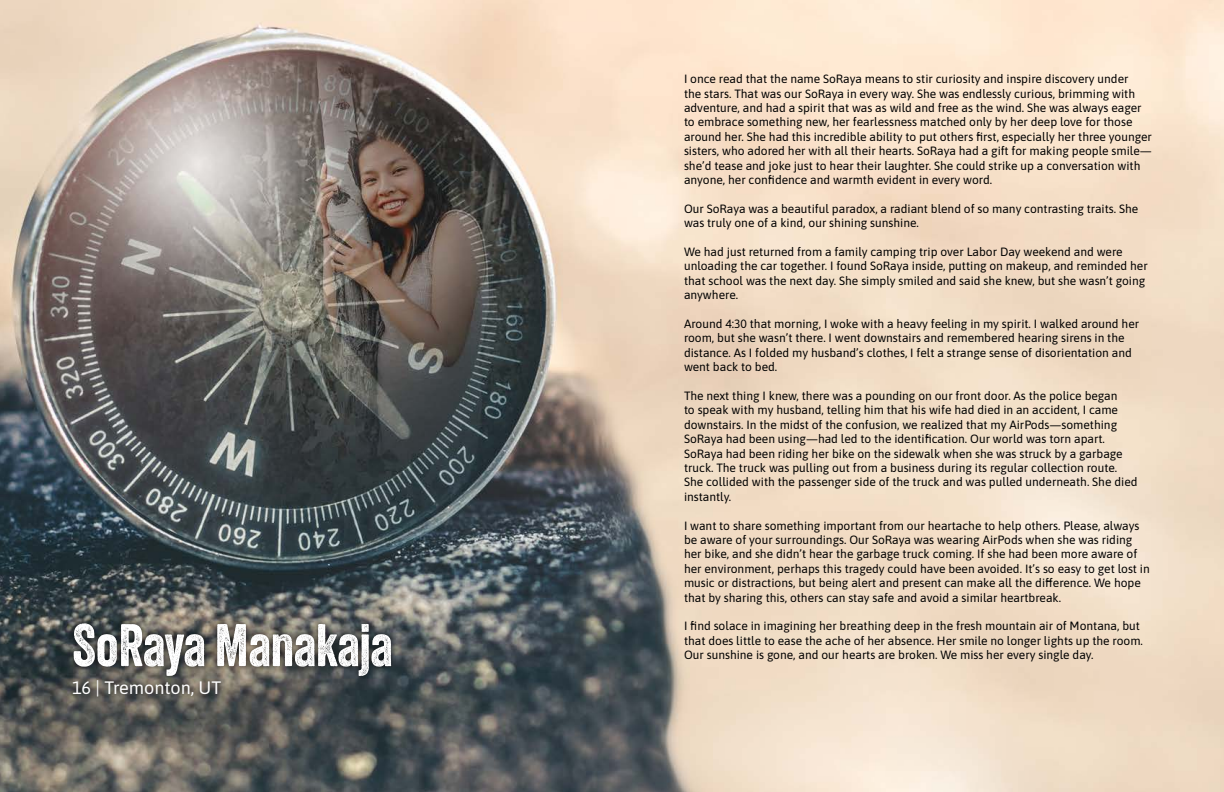
<style>
.page{position:relative;width:1224px;height:792px;background:#fff}
.page>*{position:absolute;margin:0;border:0;box-sizing:border-box;transform-origin:0 0}
.t1{font:58px "Veneer";color:#fff}
.t2{font:18px "Asap";color:#fff}
.t3{font:12px/14.4px "Asap";color:#000}
</style>
<div class="page">
<img style="left:0;top:0;width:1224px;height:792px">
<div style="left:67px;top:617px;width:330px;height:85px;background:#000;opacity:.75"></div>
<h1 class="t1" style="left:72px;top:610px;width:322px">SoRaya Manakaja</h1>
<h2 class="t2" style="left:72px;top:675px;width:151px">16 | Tremonton, UT</h2>
<p class="t3" style="left:684px;top:71px;width:470px">I once read that the name SoRaya means to stir curiosity and inspire discovery under<br>the stars. That was our SoRaya in every way. She was endlessly curious, brimming with adventure, and had a spirit that was as wild and free as the wind. She was always eager to embrace something new, her fearlessness matched only by her deep love for those around her. She had this incredible ability to put others first, especially her three younger sisters, who adored her with all their hearts. SoRaya had a gift for making people smile— she’d tease and joke just to hear their laughter. She could strike up a conversation with anyone, her confidence and warmth evident in every word.</p>
<p class="t3" style="left:684px;top:201px;width:456px">Our SoRaya was a beautiful paradox, a radiant blend of so many contrasting traits. She was truly one of a kind, our shining sunshine.</p>
<p class="t3" style="left:684px;top:244px;width:465px">We had just returned from a family camping trip over Labor Day weekend and were unloading the car together. I found SoRaya inside, putting on makeup, and reminded her that school was the next day. She simply smiled and said she knew, but she wasn’t going anywhere.</p>
<p class="t3" style="left:684px;top:316px;width:457px">Around 4:30 that morning, I woke with a heavy feeling in my spirit. I walked around her room, but she wasn’t there. I went downstairs and remembered hearing sirens in the distance. As I folded my husband’s clothes, I felt a strange sense of disorientation and went back to bed.</p>
<p class="t3" style="left:684px;top:388px;width:455px">The next thing I knew, there was a pounding on our front door. As the police began<br>to speak with my husband, telling him that his wife had died in an accident, I came downstairs. In the midst of the confusion, we realized that my AirPods—something SoRaya had been using—had led to the identification. Our world was torn apart.<br>SoRaya had been riding her bike on the sidewalk when she was struck by a garbage truck. The truck was pulling out from a business during its regular collection route.<br>She collided with the passenger side of the truck and was pulled underneath. She died instantly.</p>
<p class="t3" style="left:684px;top:517px;width:467px">I want to share something important from our heartache to help others. Please, always be aware of your surroundings. Our SoRaya was wearing AirPods when she was riding her bike, and she didn’t hear the garbage truck coming. If she had been more aware of her environment, perhaps this tragedy could have been avoided. It’s so easy to get lost in music or distractions, but being alert and present can make all the difference. We hope that by sharing this, others can stay safe and avoid a similar heartbreak.</p>
<p class="t3" style="left:684px;top:618px;width:461px">I find solace in imagining her breathing deep in the fresh mountain air of Montana, but that does little to ease the ache of her absence. Her smile no longer lights up the room.</p>
<p class="t3" style="left:684px;top:647px;width:411px">Our sunshine is gone, and our hearts are broken. We miss her every single day.</p>
</div>
